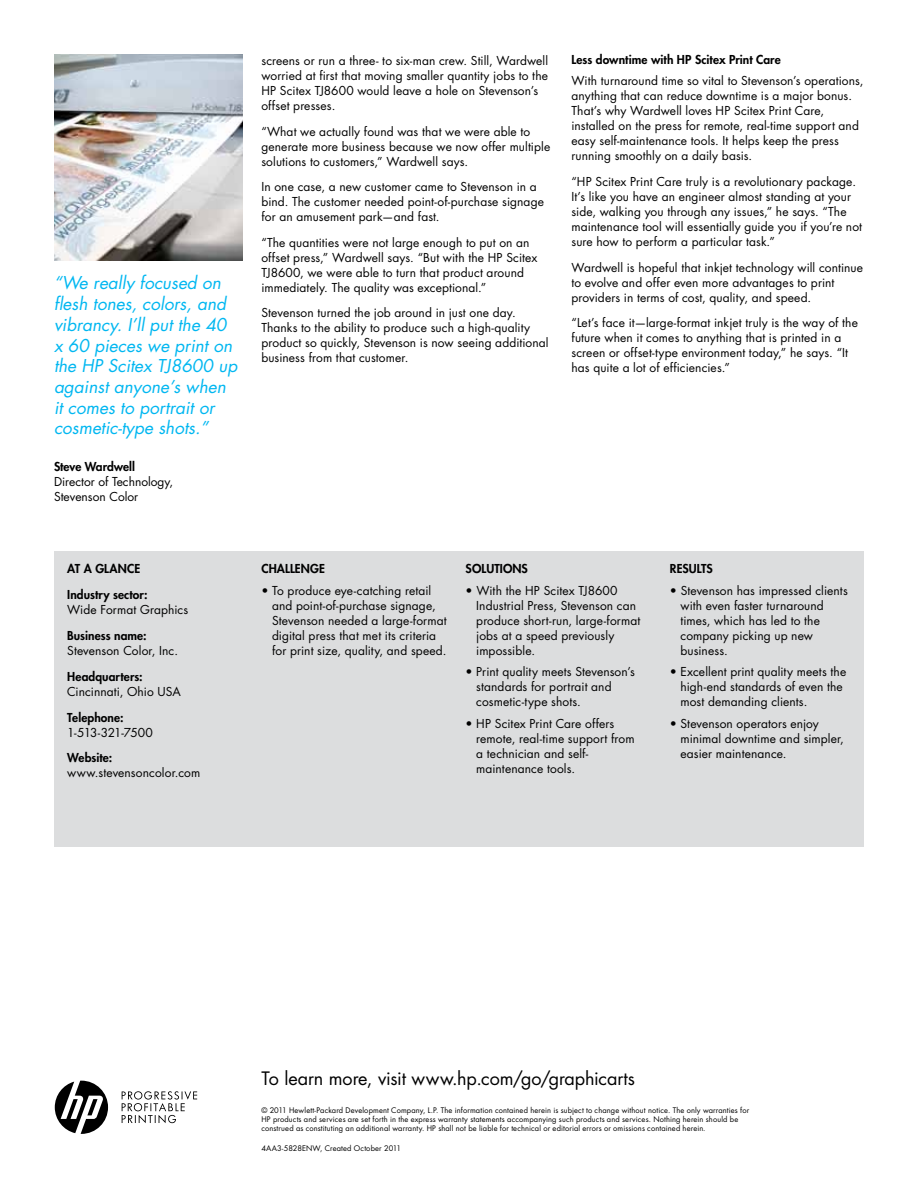
<style>
.page{position:relative;width:918px;height:1188px;background:#fff}
.page>*{position:absolute;margin:0;border:0;box-sizing:border-box;transform-origin:0 0}
.main-_body{font:18px "Futura Std";letter-spacing:-.01em;color:#000}
.main-_body-2{font:italic 17.25px/20.7px "Futura Std";color:#00b7f1}
.main-_body-3{font:12px/15px "Futura Std";letter-spacing:.01em;color:#000}
.sub-headers{font:12px/15px "Futura Std";letter-spacing:.01em;color:#000}
.main-_body-4{font:800 12px "Futura Std";color:#000}
.sub-headers-2{font:800 12px "Futura Std";letter-spacing:.005em;color:#000}
.main-_body-5{font:12px/15px "Futura Std";letter-spacing:-.06em;color:#000}
.main-_body-6{font:7.5px/9px "Futura Std";letter-spacing:.02em;color:#000}
.s1{font-weight:800}
</style>
<div class="page">
<div style="left:54px;top:551px;width:810px;height:296px;background:#dcddde"></div>
<img style="left:54px;top:54px;width:189px;height:207px">
<svg style="left:122px;top:1091px;width:75px;height:32px"></svg>
<svg style="left:55px;top:1081px;width:53px;height:53px"></svg>
<p class="main-_body-2" style="left:54px;top:273px;width:185px">“We really focused on flesh tones, colors, and vibrancy. I’ll put the 40 x 60 pieces we print on the HP Scitex TJ8600 up against anyone’s when it comes to portrait or cosmetic-type shots.”</p>
<p class="main-_body-4" style="left:54px;top:459px;width:83px">Steve Wardwell</p>
<p class="main-_body-3" style="left:54px;top:474px;width:121px">Director of Technology,</p>
<p class="main-_body-3" style="left:54px;top:489px;width:86px">Stevenson Color</p>
<p class="main-_body-3" style="left:261px;top:53px;width:288px">screens or run a three- to six-man crew. Still, Wardwell worried at first that moving smaller quantity jobs to the HP Scitex TJ8600 would leave a hole on Stevenson’s offset presses.</p>
<p class="main-_body-3" style="left:261px;top:124px;width:290px">“What we actually found was that we were able to generate more business because we now offer multiple solutions to customers,” Wardwell says.</p>
<p class="main-_body-3" style="left:261px;top:179px;width:284px">In one case, a new customer came to Stevenson in a bind. The customer needed point-of-purchase signage for an amusement park—and fast.</p>
<p class="main-_body-3" style="left:261px;top:235px;width:278px">“The quantities were not large enough to put on an offset press,” Wardwell says. “But with the HP Scitex TJ8600, we were able to turn that product around immediately. The quality was exceptional.”</p>
<p class="main-_body-3" style="left:261px;top:306px;width:289px">Stevenson turned the job around in just one day.<br>Thanks to the ability to produce such a high-quality product so quickly, Stevenson is now seeing additional business from that customer.</p>
<p class="main-_body-4" style="left:572px;top:52px;width:211px">Less downtime with HP Scitex Print Care</p>
<p class="main-_body-3" style="left:572px;top:73px;width:293px">With turnaround time so vital to Stevenson’s operations, anything that can reduce downtime is a major bonus.<br>That’s why Wardwell loves HP Scitex Print Care, installed on the press for remote, real-time support and easy self-maintenance tools. It helps keep the press running smoothly on a daily basis.</p>
<p class="main-_body-3" style="left:572px;top:174px;width:292px">“HP Scitex Print Care truly is a revolutionary package.<br>It’s like you have an engineer almost standing at your side, walking you through any issues,” he says. “The maintenance tool will essentially guide you if you’re not sure how to perform a particular task.”</p>
<p class="main-_body-3" style="left:572px;top:260px;width:293px">Wardwell is hopeful that inkjet technology will continue to evolve and offer even more advantages to print providers in terms of cost, quality, and speed.</p>
<p class="main-_body-3" style="left:572px;top:315px;width:288px">“Let’s face it—large-format inkjet truly is the way of the future when it comes to anything that is printed in a screen or offset-type environment today,” he says. “It has quite a lot of efficiencies.”</p>
<p class="main-_body-4" style="left:67px;top:561px;width:74px">AT A GLANCE</p>
<p class="main-_body-3" style="left:67px;top:587px;width:122px"><span class="s1">Industry sector:<br></span>Wide Format Graphics</p>
<p class="main-_body-3" style="left:67px;top:628px;width:112px"><span class="s1">Business name:<br></span>Stevenson Color, Inc.</p>
<p class="main-_body-3" style="left:67px;top:669px;width:115px"><span class="s1">Headquarters:<br></span>Cincinnati, Ohio USA</p>
<p class="main-_body-5" style="left:67px;top:710px;width:87px"><span class="s1">Telephone:<br></span>1-513-321-7500</p>
<p class="main-_body-3" style="left:67px;top:751px;width:135px"><span class="s1">Website: </span>www.stevensoncolor.com</p>
<p class="sub-headers-2" style="left:261px;top:561px;width:65px">CHALLENGE</p>
<p class="sub-headers" style="left:272px;top:583px;width:176px;text-indent:-11px">• To produce eye-catching retail and point-of-purchase signage, Stevenson needed a large-format digital press that met its criteria for print size, quality, and speed.</p>
<p class="sub-headers-2" style="left:466px;top:561px;width:64px">SOLUTIONS</p>
<p class="sub-headers" style="left:476px;top:583px;width:166px;text-indent:-11px">• With the HP Scitex TJ8600<br>Industrial Press, Stevenson can produce short-run, large-format jobs at a speed previously impossible.</p>
<p class="sub-headers" style="left:476px;top:664px;width:160px;text-indent:-11px">• Print quality meets Stevenson’s standards for portrait and cosmetic-type shots.</p>
<p class="sub-headers" style="left:476px;top:716px;width:160px;text-indent:-11px">• HP Scitex Print Care offers remote, real-time support from a technician and self&shy;maintenance tools.</p>
<p class="sub-headers-2" style="left:670px;top:561px;width:45px">RESULTS</p>
<p class="sub-headers" style="left:681px;top:583px;width:169px;text-indent:-11px">• Stevenson has impressed clients with even faster turnaround times, which has led to the company picking up new business.</p>
<p class="sub-headers" style="left:681px;top:664px;width:167px;text-indent:-11px">• Excellent print quality meets the high-end standards of even the most demanding clients.</p>
<p class="sub-headers" style="left:681px;top:716px;width:165px;text-indent:-11px">• Stevenson operators enjoy minimal downtime and simpler, easier maintenance.</p>
<p class="main-_body" style="left:261px;top:1066px;width:375px">To learn more, visit www.hp.com/go/graphicarts</p>
<p class="main-_body-6" style="left:261px;top:1106px;width:489px">© 2011 Hewlett-Packard Development Company, L.P. The information contained herein is subject to change without notice. The only warranties for<br>HP products and services are set forth in the express warranty statements accompanying such products and services. Nothing herein should be construed as constituting an additional warranty. HP shall not be liable for technical or editorial errors or omissions contained herein.</p>
<p class="main-_body-6" style="left:261px;top:1144px;width:141px">4AA3-5828ENW, Created October 2011</p>
</div>
